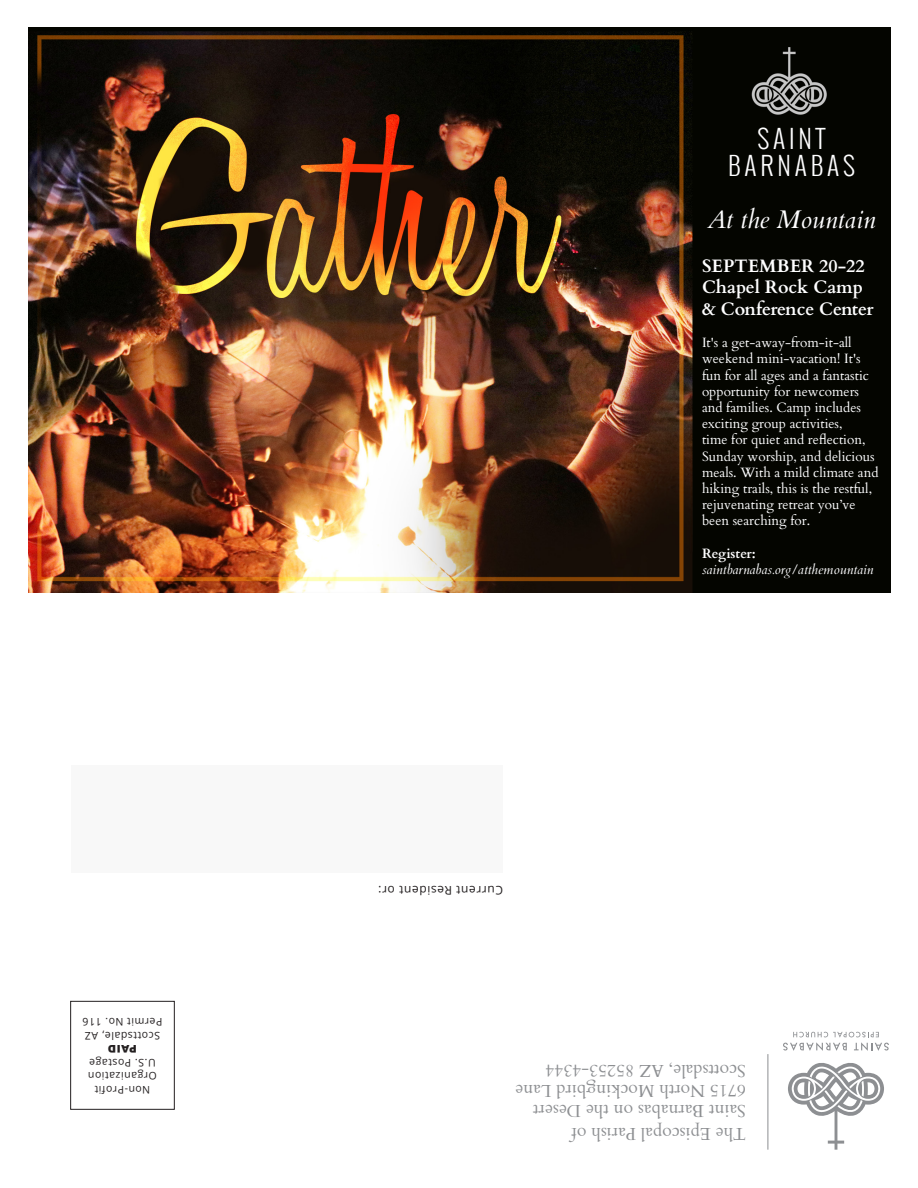
<style>
.page{position:relative;width:918px;height:1188px;background:#fff}
.page>*{position:absolute;margin:0;border:0;box-sizing:border-box;transform-origin:0 0}
.t1{font:300 25.5px "Oswald";letter-spacing:.15em;color:#fff}
.t2{font:italic 25.5px "Cardo";color:#fff}
.t3{font:700 18px/21.6px "Cardo";color:#fff}
.t4{font:17.4px "Cardo";letter-spacing:.005em;color:#8d8f92}
.t5{font:13.5px/16.2px "Cardo";color:#fff}
.t6{font:italic 13.5px "Cardo";color:#fff}
.t7{font:700 13.5px "Cardo";color:#fff}
.t8{font:12px "Open Sans";letter-spacing:.05em;color:#231f20}
.t9{font:10.5px "Open Sans";letter-spacing:.05em;color:#231f20}
.t10{font:900 10.5px "Arial";color:#231f20}
</style>
<div class="page">
<img style="left:29px;top:27px;width:862px;height:566px">
<div style="left:71px;top:765px;width:432px;height:108px;background:#f8f8f8"></div>
<div style="left:70px;top:1001px;width:105px;height:109px;border:1px solid #231f20"></div>
<hr style="left:768px;top:1054px;width:1px;height:96px;background:#8d8f92">
<svg style="left:783px;top:1032px;width:106px;height:19px"></svg>
<svg style="left:788px;top:1063px;width:96px;height:87px"></svg>
<p class="t9" style="left:162px;top:1029px;width:81px;rotate:-180deg">Permit No. 116</p>
<p class="t9" style="left:160px;top:1043px;width:77px;rotate:-180deg">Scottsdale, AZ</p>
<p class="t10" style="left:137px;top:1057px;width:30px;rotate:-180deg">PAID</p>
<p class="t9" style="left:156px;top:1070px;width:68px;rotate:-180deg">U.S. Postage</p>
<p class="t9" style="left:157px;top:1083px;width:70px;rotate:-180deg">Organization</p>
<p class="t9" style="left:150px;top:1097px;width:57px;rotate:-180deg">Non-Profit</p>
<p class="t1" style="left:758px;top:120px;width:69px">SAINT</p>
<p class="t1" style="left:728px;top:147px;width:128px">BARNABAS</p>
<p class="t2" style="left:707px;top:205px;width:169px">At the Mountain</p>
<p class="t3" style="left:702px;top:254px;width:164px">SEPTEMBER 20-22</p>
<p class="t3" style="left:702px;top:275px;width:173px">Chapel Rock Camp &amp; Conference Center</p>
<p class="t5" style="left:702px;top:334px;width:178px">It's a get-away-from-it-all weekend mini-vacation! It's fun for all ages and a fantastic opportunity for newcomers and families. Camp includes exciting group activities,<br>time for quiet and reflection,<br>Sunday worship, and delicious meals. With a mild climate and hiking trails, this is the restful, rejuvenating retreat you’ve been searching for.</p>
<p class="t7" style="left:702px;top:542px;width:55px">Register:</p>
<p class="t6" style="left:702px;top:562px;width:173px">saintbarnabas.org/atthemountain</p>
<p class="t8" style="left:503px;top:899px;width:126px;rotate:-180deg">Current Resident or:</p>
<p class="t4" style="left:746px;top:1085px;width:202px;rotate:-180deg">Scottsdale, AZ 85253-4344</p>
<p class="t4" style="left:746px;top:1105px;width:232px;rotate:-180deg">6715 North Mockingbird Lane</p>
<p class="t4" style="left:746px;top:1125px;width:214px;rotate:-180deg">Saint Barnabas on the Desert</p>
<p class="t4" style="left:746px;top:1148px;width:176px;rotate:-180deg">The Episcopal Parish of</p>
</div>
